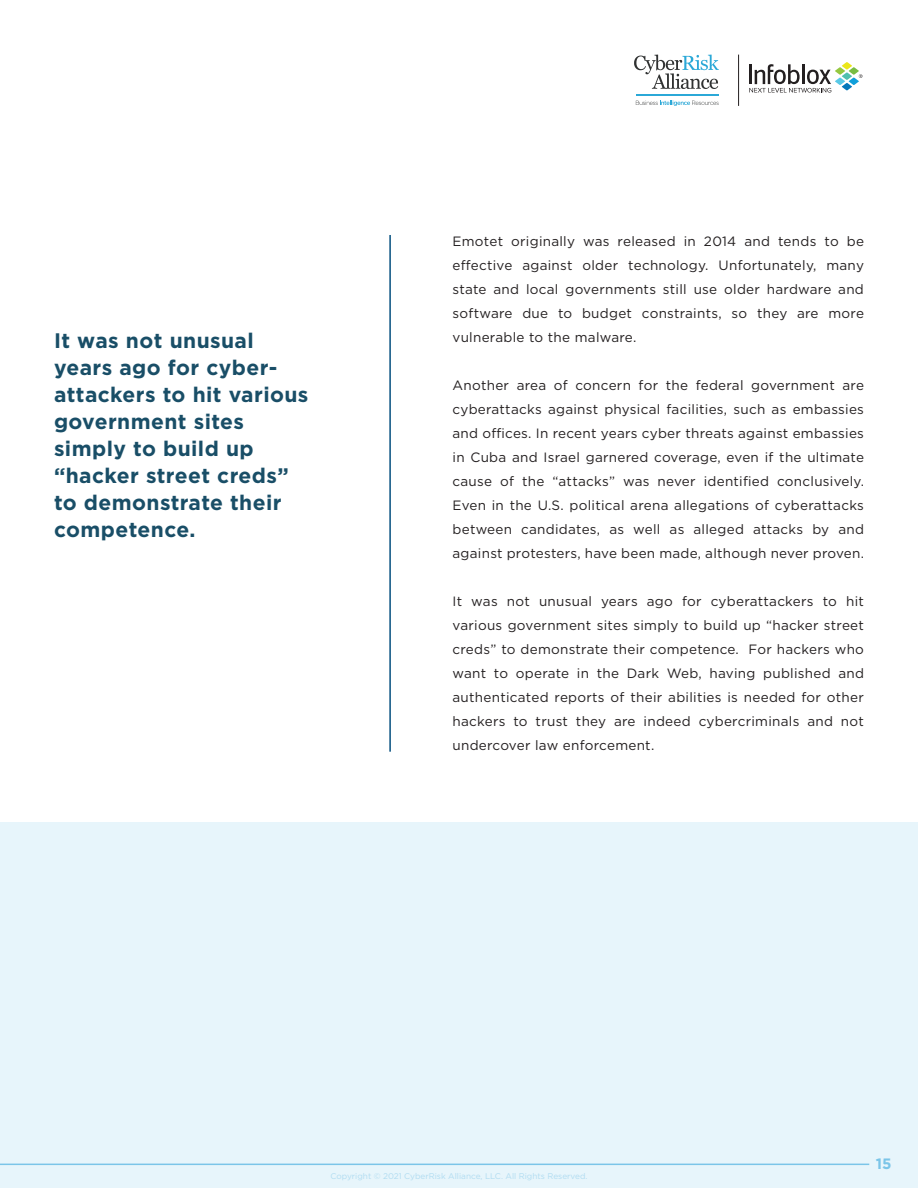
<style>
.page{position:relative;width:918px;height:1188px;background:#fff}
.page>*{position:absolute;margin:0;border:0;box-sizing:border-box;transform-origin:0 0}
.t1{font:700 21px/27px "Gotham";letter-spacing:.02em;color:#194e67}
.t2{font:700 15px "Gotham";color:#7bc5e8}
.BodyCopy{font:13.5px/24px "Gotham";letter-spacing:.02em;color:#231f20;text-align:justify}
.t3{font:8.25px "Gotham";color:#b0dcf1}
</style>
<div class="page">
<svg style="left:749px;top:62px;width:114px;height:31px"></svg>
<svg style="left:634px;top:55px;width:85px;height:34px"></svg>
<svg style="left:636px;top:101px;width:83px;height:5px"></svg>
<hr style="left:636px;top:94px;width:83px;height:2px;background:#2ba8d7">
<hr style="left:738px;top:55px;width:1px;height:51px;background:#231f20">
<div style="left:0;top:823px;width:918px;height:365px;background:#e7f5fb"></div>
<hr style="left:389px;top:235px;width:2px;height:517px;background:#06507f">
<hr style="left:0;top:1164px;width:869px;height:1px;background:#7bc5e8">
<p class="t1" style="left:54px;top:327px;width:256px">It was not unusual years ago for cyber&shy;attackers to hit various government sites simply to build up “hacker street creds” to demonstrate their competence.</p>
<p class="BodyCopy" style="left:453px;top:229px;width:413px">Emotet originally was released in 2014 and tends to be effective against older technology. Unfortunately, many state and local governments still use older hardware and software due to budget constraints, so they are more vulnerable to the malware.</p>
<p class="BodyCopy" style="left:453px;top:373px;width:413px">Another area of concern for the federal government are cyberattacks against physical facilities, such as embassies and offices. In recent years cyber threats against embassies in Cuba and Israel garnered coverage, even if the ultimate cause of the “attacks” was never identified conclusively.<br>Even in the U.S. political arena allegations of cyberattacks between candidates, as well as alleged attacks by and against protesters, have been made, although never proven.</p>
<p class="BodyCopy" style="left:453px;top:589px;width:413px">It was not unusual years ago for cyberattackers to hit various government sites simply to build up “hacker street creds” to demonstrate their competence. For hackers who want to operate in the Dark Web, having published and authenticated reports of their abilities is needed for other hackers to trust they are indeed cybercriminals and not undercover law enforcement.</p>
<p class="t3" style="left:330px;top:1170px;width:259px">Copyright © 2021 CyberRisk Alliance, LLC. All Rights Reserved.</p>
<p class="t2" style="left:876px;top:1153px;width:17px">15</p>
</div>
